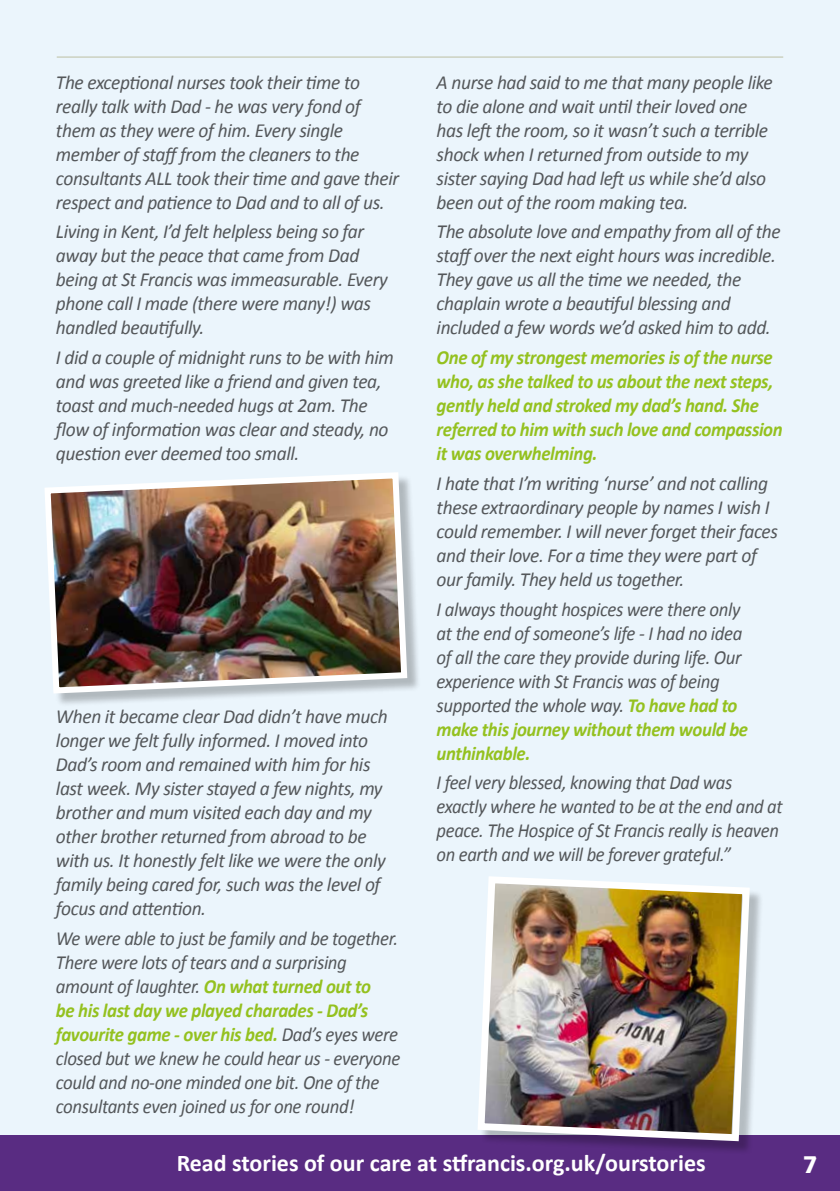
<style>
.page{position:relative;width:840px;height:1191px;background:#fff}
.page>*{position:absolute;margin:0;border:0;box-sizing:border-box;transform-origin:0 0}
.t1{font:800 26.4px "FS Lola";color:#fff}
.t2{font:700 24px "Calibri";color:#fff}
.t3{font:italic 20px/24px "Calibri";letter-spacing:-.02em;color:#54575a}
.t4{font:italic 20px/24px "Calibri";letter-spacing:-.02em;color:#54575a;scale:.94 1}
.t5{font:italic 700 20px/24px "Calibri";letter-spacing:-.02em;color:#94c11f;scale:.94 1}
.t6{font:italic 20px/24px "Calibri";letter-spacing:-.02em;color:#54575a;scale:.93 1}
.s1{font-weight:700;color:#94c11f}
</style>
<div class="page">
<div style="left:0;top:0;width:839px;height:1147px;background:#ebf5fc"></div>
<div style="left:0;top:1136px;width:839px;height:55px;background:#592c82"></div>
<hr style="left:57px;top:56px;width:725px;height:2px;background:#cbcfbe">
<div style="left:47px;top:475px;width:374px;height:232px;background:#000;opacity:.25"></div>
<img style="left:45px;top:472px;width:365px;height:224px">
<div style="left:479px;top:878px;width:283px;height:277px;background:#000;opacity:.25"></div>
<img style="left:473px;top:876px;width:280px;height:268px">
<p class="t3" style="left:56px;top:69px;width:344px">The exceptional nurses took their time to really talk with Dad - he was very fond of them as they were of him. Every single member of staff from the cleaners to the consultants ALL took their time and gave their respect and patience to Dad and to all of us.</p>
<p class="t3" style="left:56px;top:219px;width:333px">Living in Kent, I’d felt helpless being so far away but the peace that came from Dad being at St Francis was immeasurable. Every phone call I made (there were many!) was handled beautifully.</p>
<p class="t3" style="left:56px;top:344px;width:339px">I did a couple of midnight runs to be with him and was greeted like a friend and given tea, toast and much-needed hugs at 2am. The flow of information was clear and steady, no question ever deemed too small.</p>
<p class="t3" style="left:56px;top:703px;width:333px">When it became clear Dad didn’t have much longer we felt fully informed. I moved into Dad’s room and remained with him for his last week. My sister stayed a few nights, my brother and mum visited each day and my other brother returned from abroad to be with us. It honestly felt like we were the only family being cared for, such was the level of focus and attention.</p>
<p class="t4" style="left:56px;top:925px;width:368px">We were able to just be family and be together.<br>There were lots of tears and a surprising amount of laughter. <span class="s1">On what turned out to<br>be his last day we played charades - Dad’s favourite game - over his bed.</span> Dad’s eyes were closed but we knew he could hear us - everyone could and no-one minded one bit. One of the consultants even joined us for one round!</p>
<p class="t3" style="left:436px;top:69px;width:337px">A nurse had said to me that many people like to die alone and wait until their loved one has left the room, so it wasn’t such a terrible shock when I returned from outside to my sister saying Dad had left us while she’d also been out of the room making tea.</p>
<p class="t3" style="left:436px;top:219px;width:345px">The absolute love and empathy from all of the staff over the next eight hours was incredible.<br>They gave us all the time we needed, the chaplain wrote a beautiful blessing and included a few words we’d asked him to add.</p>
<p class="t5" style="left:436px;top:344px;width:369px">One of my strongest memories is of the nurse who, as she talked to us about the next steps, gently held and stroked my dad’s hand. She referred to him with such love and compassion it was overwhelming.</p>
<p class="t3" style="left:436px;top:470px;width:343px">I hate that I’m writing ‘nurse’ and not calling these extraordinary people by names I wish I could remember. I will never forget their faces and their love. For a time they were part of our family. They held us together.</p>
<p class="t4" style="left:436px;top:596px;width:333px">I always thought hospices were there only at the end of someone’s life - I had no idea of all the care they provide during life. Our experience with St Francis was of being supported the whole way. <span class="s1">To have had to make this journey without them would be unthinkable.</span></p>
<p class="t6" style="left:436px;top:769px;width:373px">I feel very blessed, knowing that Dad was exactly where he wanted to be at the end and at peace. The Hospice of St Francis really is heaven on earth and we will be forever grateful.”</p>
<p class="t2" style="left:176px;top:1148px;width:530px">Read stories of our care at stfrancis.org.uk/ourstories</p>
<h1 class="t1" style="left:801px;top:1146px;width:17px">7</h1>
</div>
